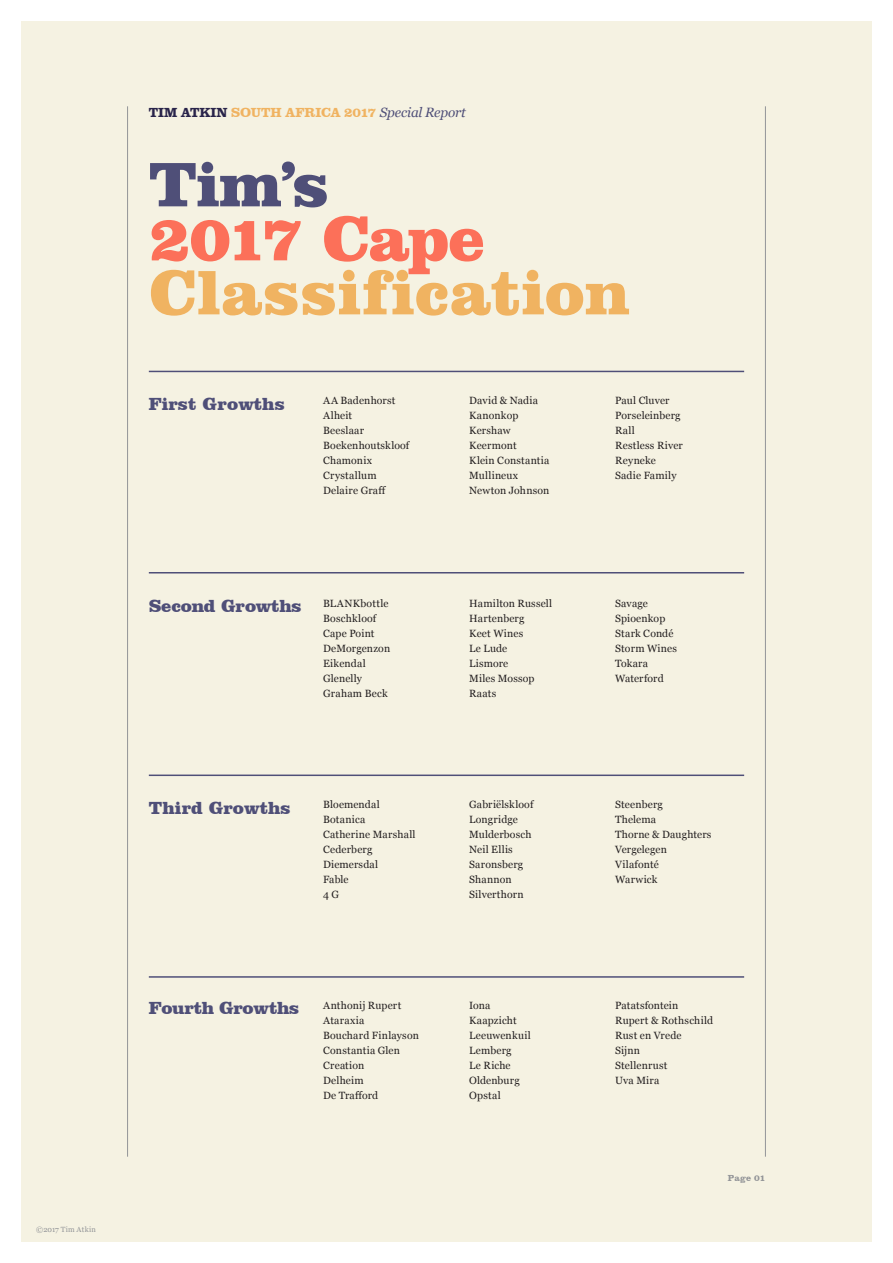
<style>
.page{position:relative;width:893px;height:1263px;background:#fff}
.page>*{position:absolute;margin:0;border:0;box-sizing:border-box;transform-origin:0 0}
.TA_Heading{font:900 64.5px "Clarendon BT";letter-spacing:.01em;color:#f0b361}
.TA_Heading-2{font:900 64.5px/54px "Clarendon BT";letter-spacing:-.015em;color:#fc7059}
.TA_Small_heading{font:900 18px "Clarendon BT";letter-spacing:-.01em;color:#4f4f78}
.Table__Main{font:900 18px "Clarendon BT";letter-spacing:.01em;color:#4f4f78}
.t1{font:700 13.5px "Clarendon BT";letter-spacing:-.005em;color:#f0b361}
.Table__Main-2{font:10.5px "Georgia";letter-spacing:.015em;color:#231f20}
.t2{font:700 9px "Clarendon BT";letter-spacing:.01em;color:#939598}
.t3{font:7.5px "Georgia";letter-spacing:.03em;color:#939598}
.s1{color:#29244a}
.s2{font-family:"Georgia";font-weight:400;font-style:italic;color:#4f4f78}
.s3{color:#4f4f78}
</style>
<div class="page">
<div style="left:21px;top:21px;width:851px;height:1221px;background:#f5f2e2"></div>
<hr style="left:127px;top:106px;width:1px;height:1051px;background:#939598">
<hr style="left:765px;top:106px;width:1px;height:1051px;background:#939598">
<hr style="left:149px;top:572px;width:595px;height:1px;background:#4f4f78">
<hr style="left:149px;top:774px;width:595px;height:2px;background:#4f4f78">
<hr style="left:149px;top:976px;width:595px;height:2px;background:#4f4f78">
<hr style="left:149px;top:371px;width:595px;height:1px;background:#4f4f78">
<p class="t3" style="left:36px;top:1223px;width:61px">©2017 Tim Atkin</p>
<p class="t1" style="left:149px;top:104px;width:319px"><span class="s1">TIM ATKIN</span> SOUTH AFRICA 2017 <span class="s2">Special Report</span></p>
<p class="TA_Heading-2" style="left:149px;top:156px;width:338px"><span class="s3">Tim’s<br></span>2017 Cape</p>
<p class="TA_Heading" style="left:149px;top:252px;width:482px">Classification</p>
<p class="TA_Small_heading" style="left:149px;top:392px;width:138px">First Growths</p>
<p class="Table__Main-2" style="left:323px;top:393px;width:74px">AA Badenhorst</p>
<p class="Table__Main-2" style="left:323px;top:408px;width:30px">Alheit</p>
<p class="Table__Main-2" style="left:323px;top:423px;width:43px">Beeslaar</p>
<p class="Table__Main-2" style="left:323px;top:438px;width:88px">Boekenhoutskloof</p>
<p class="Table__Main-2" style="left:323px;top:453px;width:51px">Chamonix</p>
<p class="Table__Main-2" style="left:323px;top:468px;width:55px">Crystallum</p>
<p class="Table__Main-2" style="left:323px;top:483px;width:64px">Delaire Graff</p>
<p class="Table__Main-2" style="left:469px;top:393px;width:70px">David &amp; Nadia</p>
<p class="Table__Main-2" style="left:469px;top:408px;width:51px">Kanonkop</p>
<p class="Table__Main-2" style="left:469px;top:423px;width:43px">Kershaw</p>
<p class="Table__Main-2" style="left:469px;top:438px;width:49px">Keermont</p>
<p class="Table__Main-2" style="left:469px;top:453px;width:82px">Klein Constantia</p>
<p class="Table__Main-2" style="left:469px;top:468px;width:51px">Mullineux</p>
<p class="Table__Main-2" style="left:469px;top:483px;width:82px">Newton Johnson</p>
<p class="Table__Main-2" style="left:615px;top:393px;width:56px">Paul Cluver</p>
<p class="Table__Main-2" style="left:615px;top:408px;width:67px">Porseleinberg</p>
<p class="Table__Main-2" style="left:615px;top:423px;width:21px">Rall</p>
<p class="Table__Main-2" style="left:615px;top:438px;width:69px">Restless River</p>
<p class="Table__Main-2" style="left:615px;top:453px;width:42px">Reyneke</p>
<p class="Table__Main-2" style="left:615px;top:468px;width:63px">Sadie Family</p>
<p class="TA_Small_heading" style="left:149px;top:595px;width:154px">Second Growths</p>
<p class="Table__Main-2" style="left:323px;top:595px;width:67px">BLANKbottle</p>
<p class="Table__Main-2" style="left:323px;top:610px;width:55px">Boschkloof</p>
<p class="Table__Main-2" style="left:323px;top:625px;width:53px">Cape Point</p>
<p class="Table__Main-2" style="left:323px;top:640px;width:69px">DeMorgenzon</p>
<p class="Table__Main-2" style="left:323px;top:655px;width:44px">Eikendal</p>
<p class="Table__Main-2" style="left:323px;top:670px;width:40px">Glenelly</p>
<p class="Table__Main-2" style="left:323px;top:685px;width:66px">Graham Beck</p>
<p class="Table__Main-2" style="left:469px;top:595px;width:85px">Hamilton Russell</p>
<p class="Table__Main-2" style="left:469px;top:610px;width:57px">Hartenberg</p>
<p class="Table__Main-2" style="left:469px;top:625px;width:56px">Keet Wines</p>
<p class="Table__Main-2" style="left:469px;top:640px;width:40px">Le Lude</p>
<p class="Table__Main-2" style="left:469px;top:655px;width:41px">Lismore</p>
<p class="Table__Main-2" style="left:469px;top:670px;width:67px">Miles Mossop</p>
<p class="Table__Main-2" style="left:469px;top:685px;width:29px">Raats</p>
<p class="Table__Main-2" style="left:615px;top:595px;width:34px">Savage</p>
<p class="Table__Main-2" style="left:615px;top:610px;width:52px">Spioenkop</p>
<p class="Table__Main-2" style="left:615px;top:625px;width:60px">Stark Condé</p>
<p class="Table__Main-2" style="left:615px;top:640px;width:63px">Storm Wines</p>
<p class="Table__Main-2" style="left:615px;top:655px;width:34px">Tokara</p>
<p class="Table__Main-2" style="left:615px;top:670px;width:50px">Waterford</p>
<p class="Table__Main" style="left:149px;top:797px;width:144px">Third Growths</p>
<p class="Table__Main-2" style="left:323px;top:797px;width:58px">Bloemendal</p>
<p class="Table__Main-2" style="left:323px;top:812px;width:44px">Botanica</p>
<p class="Table__Main-2" style="left:323px;top:827px;width:94px">Catherine Marshall</p>
<p class="Table__Main-2" style="left:323px;top:842px;width:51px">Cederberg</p>
<p class="Table__Main-2" style="left:323px;top:857px;width:57px">Diemersdal</p>
<p class="Table__Main-2" style="left:323px;top:872px;width:27px">Fable</p>
<p class="Table__Main-2" style="left:323px;top:887px;width:18px">4 G</p>
<p class="Table__Main-2" style="left:469px;top:797px;width:66px">Gabriëlskloof</p>
<p class="Table__Main-2" style="left:469px;top:812px;width:50px">Longridge</p>
<p class="Table__Main-2" style="left:469px;top:827px;width:64px">Mulderbosch</p>
<p class="Table__Main-2" style="left:469px;top:842px;width:45px">Neil Ellis</p>
<p class="Table__Main-2" style="left:469px;top:857px;width:56px">Saronsberg</p>
<p class="Table__Main-2" style="left:469px;top:872px;width:44px">Shannon</p>
<p class="Table__Main-2" style="left:469px;top:887px;width:56px">Silverthorn</p>
<p class="Table__Main-2" style="left:615px;top:797px;width:49px">Steenberg</p>
<p class="Table__Main-2" style="left:615px;top:812px;width:42px">Thelema</p>
<p class="Table__Main-2" style="left:615px;top:827px;width:98px">Thorne &amp; Daughters</p>
<p class="Table__Main-2" style="left:615px;top:842px;width:53px">Vergelegen</p>
<p class="Table__Main-2" style="left:615px;top:857px;width:45px">Vilafonté</p>
<p class="Table__Main-2" style="left:615px;top:872px;width:44px">Warwick</p>
<p class="TA_Small_heading" style="left:149px;top:997px;width:152px">Fourth Growths</p>
<p class="Table__Main-2" style="left:323px;top:997px;width:80px">Anthonij Rupert</p>
<p class="Table__Main-2" style="left:323px;top:1012px;width:43px">Ataraxia</p>
<p class="Table__Main-2" style="left:323px;top:1027px;width:97px">Bouchard Finlayson</p>
<p class="Table__Main-2" style="left:323px;top:1042px;width:78px">Constantia Glen</p>
<p class="Table__Main-2" style="left:323px;top:1057px;width:43px">Creation</p>
<p class="Table__Main-2" style="left:323px;top:1072px;width:42px">Delheim</p>
<p class="Table__Main-2" style="left:323px;top:1087px;width:57px">De Trafford</p>
<p class="Table__Main-2" style="left:469px;top:997px;width:23px">Iona</p>
<p class="Table__Main-2" style="left:469px;top:1012px;width:49px">Kaapzicht</p>
<p class="Table__Main-2" style="left:469px;top:1027px;width:63px">Leeuwenkuil</p>
<p class="Table__Main-2" style="left:469px;top:1042px;width:44px">Lemberg</p>
<p class="Table__Main-2" style="left:469px;top:1057px;width:43px">Le Riche</p>
<p class="Table__Main-2" style="left:469px;top:1072px;width:52px">Oldenburg</p>
<p class="Table__Main-2" style="left:469px;top:1087px;width:33px">Opstal</p>
<p class="Table__Main-2" style="left:615px;top:997px;width:65px">Patatsfontein</p>
<p class="Table__Main-2" style="left:615px;top:1012px;width:99px">Rupert &amp; Rothschild</p>
<p class="Table__Main-2" style="left:615px;top:1027px;width:68px">Rust en Vrede</p>
<p class="Table__Main-2" style="left:615px;top:1042px;width:26px">Sijnn</p>
<p class="Table__Main-2" style="left:615px;top:1057px;width:54px">Stellenrust</p>
<p class="Table__Main-2" style="left:615px;top:1072px;width:46px">Uva Mira</p>
<p class="t2" style="left:728px;top:1172px;width:39px">Page 01</p>
</div>
